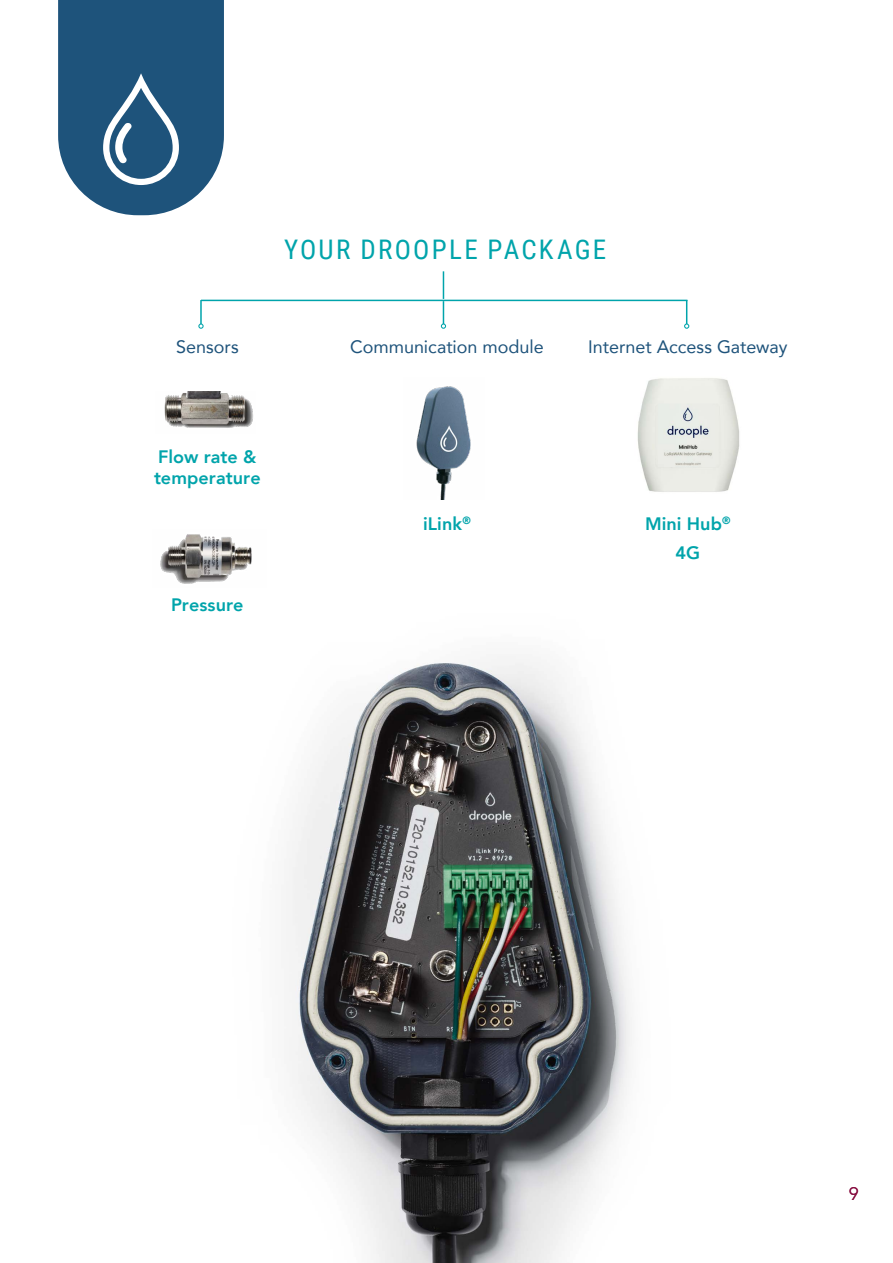
<style>
.page{position:relative;width:893px;height:1263px;background:#fff}
.page>*{position:absolute;margin:0;border:0;box-sizing:border-box;transform-origin:0 0}
.t1{font:27px "Roboto Condensed";letter-spacing:.085em;color:#00a4ab}
.t2{font:18px "Avenir";color:#1e537b}
.t3{font:800 18px/29.5px "Avenir";letter-spacing:.005em;color:#00a4ab;text-align:center}
.t4{font:300 18px "Avenir";color:#881042}
</style>
<div class="page">
<img style="left:286px;top:656px;width:346px;height:607px">
<img style="left:637px;top:378px;width:103px;height:114px">
<img style="left:416px;top:386px;width:55px;height:113px">
<img style="left:164px;top:391px;width:89px;height:37px">
<hr style="left:201px;top:300px;width:486px;height:1px;background:#00a4ab">
<hr style="left:200px;top:300px;width:2px;height:24px;background:#00a4ab">
<svg style="left:198px;top:323px;width:6px;height:6px"></svg>
<svg style="left:441px;top:271px;width:5px;height:58px"></svg>
<svg style="left:684px;top:300px;width:5px;height:29px"></svg>
<svg style="left:58px;top:0;width:166px;height:215px"></svg>
<img style="left:160px;top:534px;width:92px;height:50px">
<p class="t2" style="left:176px;top:332px;width:64px">Sensors</p>
<h1 class="t1" style="left:284px;top:230px;width:324px">YOUR DROOPLE PACKAGE</h1>
<p class="t2" style="left:350px;top:332px;width:195px">Communication module</p>
<p class="t2" style="left:588px;top:332px;width:201px">Internet Access Gateway</p>
<p class="t3" style="left:154px;top:446px;width:108px;line-height:21px;text-align:left">Flow rate &amp; temperature</p>
<p class="t3" style="left:171px;top:590px;width:74px">Pressure</p>
<p class="t3" style="left:423px;top:509px;width:49px">iLink<sup>®</sup></p>
<p class="t3" style="left:645px;top:509px;width:87px">Mini Hub<sup>®<br></sup>4G</p>
<p class="t4" style="left:849px;top:1183px;width:11px">9</p>
</div>
